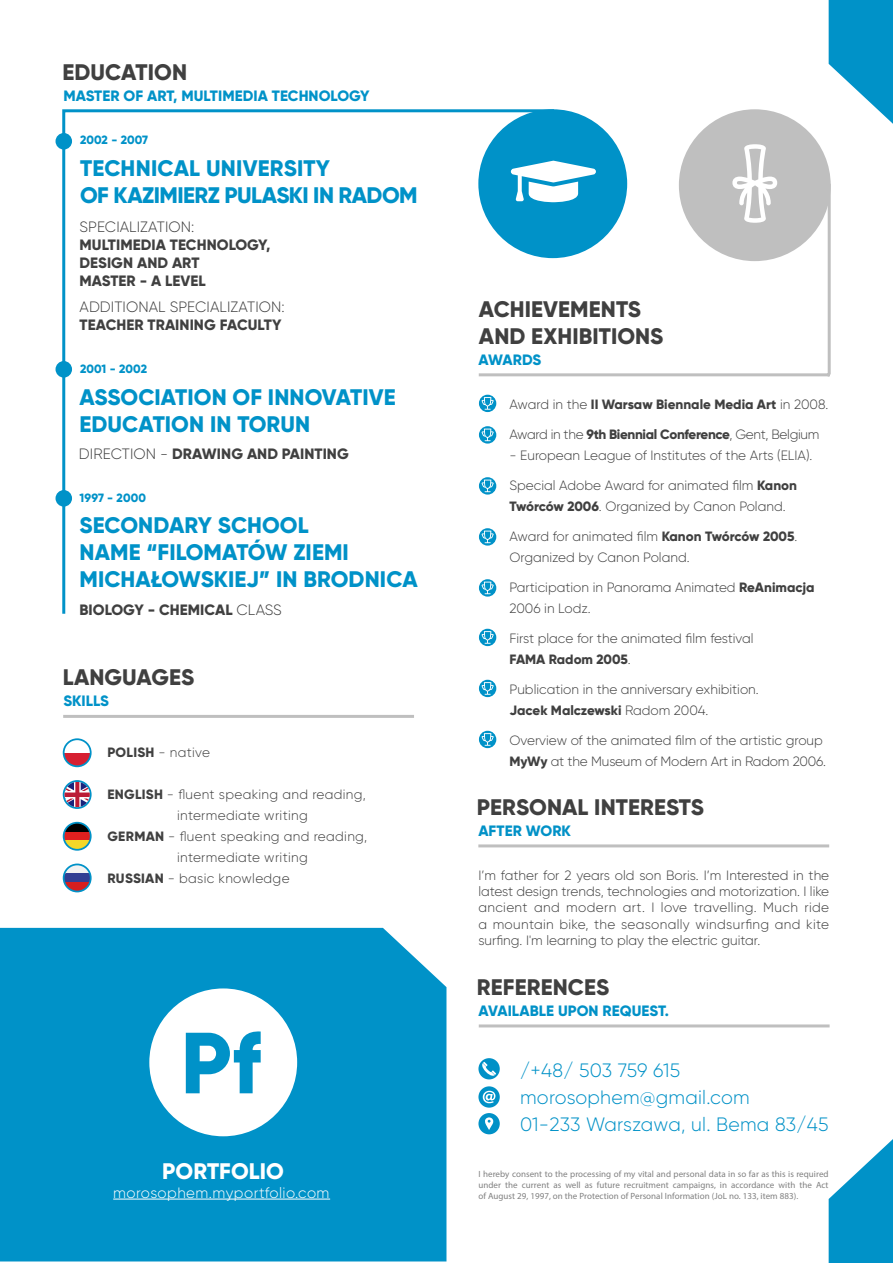
<style>
.page{position:relative;width:893px;height:1263px;background:#fff}
.page>*{position:absolute;margin:0;border:0;box-sizing:border-box;transform-origin:0 0}
.t1{font:800 22.5px/27px "Gilroy";letter-spacing:.005em;color:#0092c8}
.t2{font:800 22.5px/27px "Gilroy";letter-spacing:.005em;color:#404040}
.t3{font:800 22.5px "Gilroy";letter-spacing:.005em;color:#fff}
.t4{font:300 19.35px/27px "Gilroy";letter-spacing:.015em;color:#0091c7}
.t5{font:800 15px/18px "Gilroy";letter-spacing:.005em;color:#404040}
.t6{font:800 15px "Gilroy";letter-spacing:.005em;color:#0092c8}
.t7{font:300 15px "Gilroy";letter-spacing:.005em;color:#404040}
.t8{font:800 15px "Gilroy";letter-spacing:.005em;color:#0091c7}
.t9{font:300 15px "Gilroy";letter-spacing:.03em;color:#fff}
.t10{font:300 13.5px/21px "Gilroy";color:#404040}
.t11{font:300 13.5px "Gilroy";letter-spacing:.025em;color:#404040}
.t12{font:300 13.5px "Gilroy";letter-spacing:-.025em;color:#404040}
.t13{font:800 13.5px "Gilroy";color:#404040}
.t14{font:800 12px "Gilroy";letter-spacing:.005em;color:#0092c8}
.t15{font:9px/10.8px "Myriad Pro";letter-spacing:.005em;color:#808080;text-align:justify}
.s1{font-weight:300}
.s2{font-weight:800}
</style>
<div class="page">
<div style="left:0;top:928px;width:446px;height:333px;background:#0092c8"></div>
<div style="left:680px;top:111px;width:149px;height:149px;background:#bfbfbf;border-radius:50%"></div>
<svg style="left:62px;top:109px;width:482px;height:505px"></svg>
<div style="left:56px;top:133px;width:16px;height:17px;background:#0092c8;border-radius:50%"></div>
<div style="left:56px;top:361px;width:16px;height:17px;background:#0092c8;border-radius:50%"></div>
<div style="left:56px;top:490px;width:16px;height:17px;background:#0092c8;border-radius:50%"></div>
<hr style="left:63px;top:715px;width:351px;height:3px;background:#bfbfbf">
<svg style="left:63px;top:738px;width:29px;height:29px"></svg>
<svg style="left:65px;top:740px;width:25px;height:13px"></svg>
<svg style="left:65px;top:753px;width:25px;height:12px"></svg>
<svg style="left:63px;top:780px;width:29px;height:29px"></svg>
<svg style="left:65px;top:782px;width:25px;height:25px"></svg>
<svg style="left:63px;top:822px;width:29px;height:29px"></svg>
<svg style="left:65px;top:824px;width:25px;height:8px"></svg>
<div style="left:65px;top:832px;width:25px;height:8px;background:#df201f"></div>
<svg style="left:65px;top:840px;width:25px;height:9px"></svg>
<svg style="left:63px;top:863px;width:29px;height:29px"></svg>
<svg style="left:65px;top:865px;width:25px;height:9px"></svg>
<div style="left:65px;top:874px;width:25px;height:8px;background:#323e93"></div>
<svg style="left:65px;top:882px;width:25px;height:9px"></svg>
<svg style="left:479px;top:395px;width:17px;height:17px"></svg>
<svg style="left:479px;top:426px;width:17px;height:18px"></svg>
<svg style="left:479px;top:477px;width:17px;height:18px"></svg>
<svg style="left:479px;top:528px;width:17px;height:18px"></svg>
<svg style="left:479px;top:579px;width:17px;height:18px"></svg>
<svg style="left:479px;top:629px;width:17px;height:17px"></svg>
<svg style="left:479px;top:680px;width:17px;height:17px"></svg>
<svg style="left:479px;top:731px;width:17px;height:17px"></svg>
<svg style="left:733px;top:144px;width:44px;height:37px"></svg>
<svg style="left:476px;top:181px;width:355px;height:197px"></svg>
<svg style="left:149px;top:988px;width:148px;height:148px"></svg>
<div style="left:478px;top:109px;width:149px;height:149px;background:#0092c8;border-radius:50%"></div>
<svg style="left:511px;top:161px;width:85px;height:41px"></svg>
<svg style="left:829px;top:1139px;width:64px;height:124px"></svg>
<svg style="left:829px;top:0;width:64px;height:124px"></svg>
<hr style="left:113px;top:1199px;width:217px;height:1px;background:#fff">
<hr style="left:478px;top:844px;width:351px;height:3px;background:#bfbfbf">
<hr style="left:479px;top:1024px;width:351px;height:3px;background:#bfbfbf">
<svg style="left:478px;top:1086px;width:22px;height:48px"></svg>
<svg style="left:478px;top:1058px;width:22px;height:21px"></svg>
<h1 class="t2" style="left:62px;top:58px;width:126px">EDUCATION</h1>
<p class="t6" style="left:63px;top:86px;width:308px">MASTER OF ART, MULTIMEDIA TECHNOLOGY</p>
<p class="t14" style="left:80px;top:132px;width:70px">2002 - 2007</p>
<h1 class="t1" style="left:80px;top:155px;width:339px">TECHNICAL UNIVERSITY<br>OF KAZIMIERZ PULASKI IN RADOM</h1>
<p class="t7" style="left:80px;top:217px;width:116px">SPECIALIZATION:</p>
<p class="t5" style="left:80px;top:235px;width:192px">MULTIMEDIA TECHNOLOGY,<br>DESIGN AND ART<br>MASTER - A LEVEL</p>
<p class="t7" style="left:80px;top:298px;width:207px">ADDITIONAL SPECIALIZATION:</p>
<p class="t5" style="left:80px;top:316px;width:203px">TEACHER TRAINING FACULTY</p>
<p class="t14" style="left:80px;top:361px;width:69px">2001 - 2002</p>
<h1 class="t1" style="left:80px;top:384px;width:318px">ASSOCIATION OF INNOVATIVE<br>EDUCATION IN TORUN</h1>
<p class="t5" style="left:79px;top:445px;width:271px"><span class="s1">DIRECTION -</span> DRAWING AND PAINTING</p>
<p class="t14" style="left:80px;top:490px;width:68px">1997 - 2000</p>
<h1 class="t1" style="left:80px;top:512px;width:340px">SECONDARY SCHOOL<br>NAME “FILOMATÓW ZIEMI<br>MICHAŁOWSKIEJ” IN BRODNICA</h1>
<p class="t5" style="left:80px;top:601px;width:204px">BIOLOGY - CHEMICAL <span class="s1">CLASS</span></p>
<h1 class="t2" style="left:63px;top:664px;width:133px">LANGUAGES</h1>
<p class="t6" style="left:63px;top:692px;width:47px">SKILLS</p>
<p class="t10" style="left:107px;top:742px;width:104px"><span class="s2">POLISH</span> - native</p>
<p class="t11" style="left:107px;top:786px;width:260px"><span class="s2">ENGLISH</span> - fluent speaking and reading,</p>
<p class="t11" style="left:177px;top:807px;width:132px">intermediate writing</p>
<p class="t11" style="left:107px;top:828px;width:261px"><span class="s2">GERMAN</span> - fluent speaking and reading,</p>
<p class="t11" style="left:177px;top:849px;width:132px">intermediate writing</p>
<p class="t11" style="left:107px;top:870px;width:184px"><span class="s2">RUSSIAN</span> - basic knowledge</p>
<h1 class="t3" style="left:162px;top:1157px;width:123px">PORTFOLIO</h1>
<p class="t9" style="left:113px;top:1183px;width:218px">morosophem.myportfolio.com</p>
<h1 class="t2" style="left:479px;top:295px;width:186px">ACHIEVEMENTS<br>AND EXHIBITIONS</h1>
<p class="t6" style="left:478px;top:350px;width:64px">AWARDS</p>
<p class="t13" style="left:509px;top:396px;width:320px"><span class="s1">Award in the</span> II Warsaw Biennale Media Art <span class="s1">in 2008.</span></p>
<p class="t12" style="left:509px;top:426px;width:311px">Award in the <span class="s2">9th Biennial Conference</span>, Gent, Belgium</p>
<p class="t10" style="left:509px;top:445px;width:305px">- European League of Institutes of the Arts (ELIA).</p>
<p class="t10" style="left:509px;top:475px;width:289px">Special Adobe Award for animated film <span class="s2">Kanon<br>Twórców 2006</span>. Organized by Canon Poland.</p>
<p class="t10" style="left:509px;top:526px;width:289px">Award for animated film <span class="s2">Kanon Twórców 2005</span>.<br>Organized by Canon Poland.</p>
<p class="t10" style="left:509px;top:577px;width:307px">Participation in Panorama Animated <span class="s2">ReAnimacja<br></span>2006 in Lodz.</p>
<p class="t10" style="left:509px;top:628px;width:246px">First place for the animated film festival<br><span class="s2">FAMA Radom 2005</span>.</p>
<p class="t10" style="left:509px;top:679px;width:251px">Publication in the anniversary exhibition.<br><span class="s2">Jacek Malczewski</span> Radom 2004.</p>
<p class="t10" style="left:509px;top:730px;width:318px">Overview of the animated film of the artistic group<br><span class="s2">MyWy</span> at the Museum of Modern Art in Radom 2006.</p>
<h1 class="t2" style="left:477px;top:793px;width:228px">PERSONAL INTERESTS</h1>
<p class="t8" style="left:478px;top:821px;width:94px">AFTER WORK</p>
<p class="t10" style="left:478px;top:867px;width:352px;line-height:16.2px;text-align:justify">I’m father for 2 years old son Boris. I’m Interested in the latest design trends, technologies and motorization. I like ancient and modern art. I love travelling. Much ride a mountain bike, the seasonally windsurfing and kite surfing. I'm learning to play the electric guitar.</p>
<h1 class="t2" style="left:477px;top:973px;width:134px">REFERENCES</h1>
<p class="t8" style="left:478px;top:1001px;width:192px">AVAILABLE UPON REQUEST.</p>
<h2 class="t4" style="left:520px;top:1056px;width:310px">/+48/ 503 759 615 morosophem@gmail.com<br>01-233 Warszawa, ul. Bema 83/45</h2>
<p class="t15" style="left:478px;top:1168px;width:352px">I hereby consent to the processing of my vital and personal data in so far as this is required under the current as well as future recruitment campaigns, in accordance with the Act of August 29, 1997, on the Protection of Personal Information (JoL no. 133, item 883).</p>
</div>
